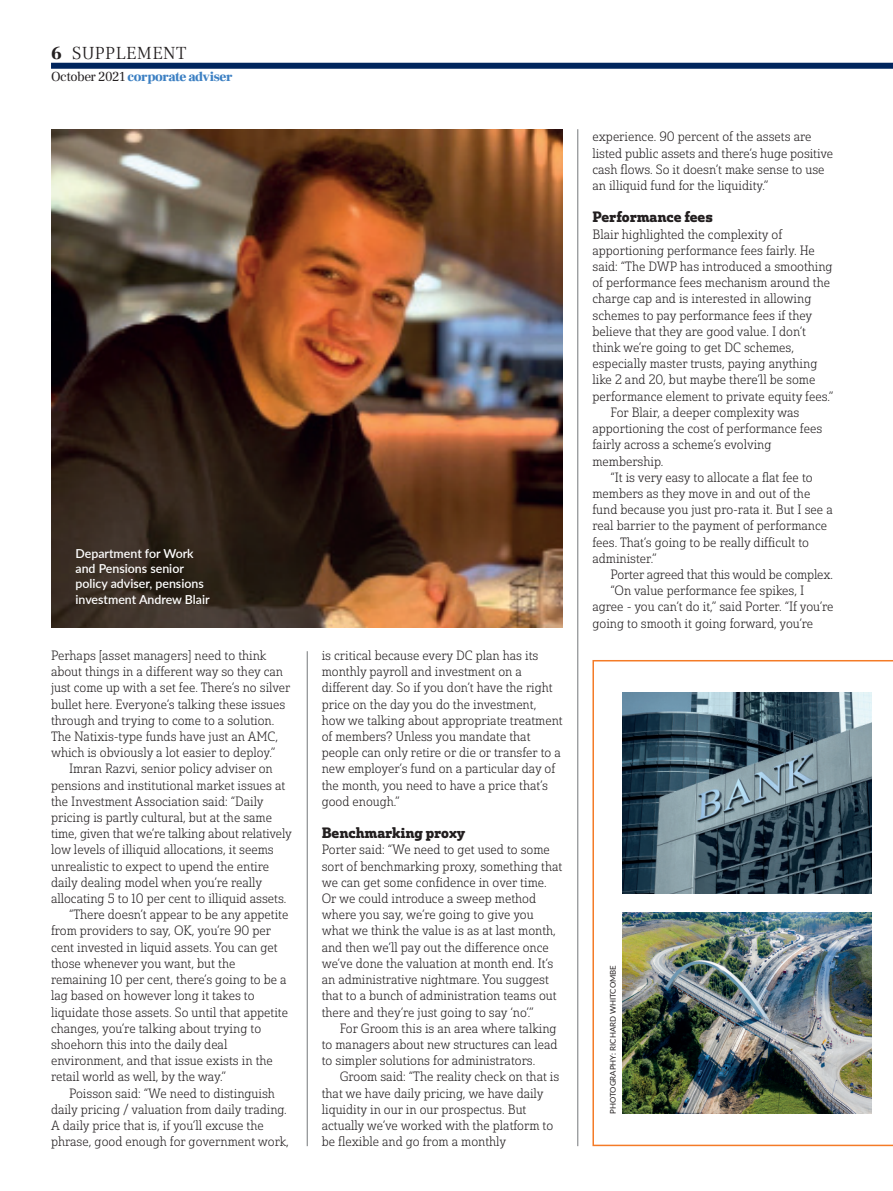
<style>
.page{position:relative;width:893px;height:1191px;background:#fff}
.page>*{position:absolute;margin:0;border:0;box-sizing:border-box;transform-origin:0 0}
.t1{font:300 18px "Frank Ruhl Libre";letter-spacing:.025em;color:#231f20}
.CA_-_body_indented{font:14.7px "Solitas Slab Nor Bol";color:#231f20}
.t2{font:900 13.5px "Frank Ruhl Libre";letter-spacing:-.03em;color:#3c80c3}
.CA_-_body_indented-2{font:13.2px/16.2px "Solitas Slab Nor Lig";color:#231f20}
.CA_-_Intro_para{font:600 12.3px/15.3px "Lato";color:#fff}
.CA_-_Intro_para-2{font:7.8px "Lato";color:#231f20}
.s1{font-weight:900}
.s2{font-weight:400;color:#231f20}
</style>
<div class="page">
<div style="left:51px;top:63px;width:842px;height:6px;background:#00255d"></div>
<img style="left:51px;top:129px;width:512px;height:498px">
<hr style="left:577px;top:129px;width:1px;height:1017px;background:#76787b">
<hr style="left:307px;top:651px;width:1px;height:495px;background:#76787b">
<svg style="left:592px;top:660px;width:301px;height:486px"></svg>
<img style="left:622px;top:692px;width:250px;height:201px">
<img style="left:622px;top:912px;width:250px;height:201px">
<p class="t1" style="left:51px;top:42px;width:137px"><span class="s1">6</span> SUPPLEMENT</p>
<p class="t2" style="left:51px;top:69px;width:183px"><span class="s2">October 2021</span> corporate adviser</p>
<p class="CA_-_Intro_para" style="left:75px;top:545px;width:136px">Department for Work and Pensions senior policy adviser, pensions investment Andrew Blair</p>
<p class="CA_-_body_indented-2" style="left:51px;top:647px;width:241px">Perhaps [asset managers] need to think about things in a different way so they can just come up with a set fee. There’s no silver bullet here. Everyone’s talking these issues through and trying to come to a solution.<br>The Natixis-type funds have just an AMC, which is obviously a lot easier to deploy.”</p>
<p class="CA_-_body_indented-2" style="left:51px;top:761px;width:242px;text-indent:18px">Imran Razvi, senior policy adviser on pensions and institutional market issues at the Investment Association said: “Daily pricing is partly cultural, but at the same time, given that we’re talking about relatively low levels of illiquid allocations, it seems unrealistic to expect to upend the entire daily dealing model when you’re really allocating 5 to 10 per cent to illiquid assets.</p>
<p class="CA_-_body_indented-2" style="left:51px;top:907px;width:239px;text-indent:18px">“There doesn’t appear to be any appetite from providers to say, OK, you’re 90 per cent invested in liquid assets. You can get those whenever you want, but the remaining 10 per cent, there’s going to be a lag based on however long it takes to liquidate those assets. So until that appetite changes, you’re talking about trying to shoehorn this into the daily deal environment, and that issue exists in the retail world as well, by the way.”</p>
<p class="CA_-_body_indented-2" style="left:51px;top:1085px;width:239px;text-indent:18px">Poisson said: “We need to distinguish daily pricing / valuation from daily trading.<br>A daily price that is, if you’ll excuse the phrase, good enough for government work,</p>
<p class="CA_-_body_indented-2" style="left:322px;top:647px;width:242px">is critical because every DC plan has its monthly payroll and investment on a different day. So if you don’t have the right price on the day you do the investment, how we talking about appropriate treatment of members? Unless you mandate that people can only retire or die or transfer to a new employer’s fund on a particular day of the month, you need to have a price that’s good enough.”</p>
<p class="CA_-_body_indented" style="left:322px;top:823px;width:145px">Benchmarking proxy</p>
<p class="CA_-_body_indented-2" style="left:322px;top:842px;width:242px">Porter said: “We need to get used to some sort of benchmarking proxy, something that we can get some confidence in over time.<br>Or we could introduce a sweep method where you say, we’re going to give you what we think the value is as at last month, and then we’ll pay out the difference once we’ve done the valuation at month end. It’s an administrative nightmare. You suggest that to a bunch of administration teams out there and they’re just going to say ‘no’.”</p>
<p class="CA_-_body_indented-2" style="left:322px;top:1020px;width:237px;text-align:justify;text-indent:18px">For Groom this is an area where talking to managers about new structures can lead to simpler solutions for administrators.</p>
<p class="CA_-_body_indented-2" style="left:322px;top:1069px;width:239px;text-indent:18px">Groom said: “The reality check on that is that we have daily pricing, we have daily liquidity in our in our prospectus. But actually we’ve worked with the platform to be flexible and go from a monthly</p>
<p class="CA_-_body_indented-2" style="left:592px;top:129px;width:242px">experience. 90 percent of the assets are listed public assets and there’s huge positive cash flows. So it doesn’t make sense to use an illiquid fund for the liquidity.”</p>
<p class="CA_-_body_indented" style="left:592px;top:207px;width:122px">Performance fees</p>
<p class="CA_-_body_indented-2" style="left:592px;top:226px;width:242px">Blair highlighted the complexity of apportioning performance fees fairly. He said: “The DWP has introduced a smoothing of performance fees mechanism around the charge cap and is interested in allowing schemes to pay performance fees if they believe that they are good value. I don’t think we’re going to get DC schemes, especially master trusts, paying anything like 2 and 20, but maybe there’ll be some performance element to private equity fees.”</p>
<p class="CA_-_body_indented-2" style="left:592px;top:404px;width:231px;text-indent:18px">For Blair, a deeper complexity was apportioning the cost of performance fees fairly across a scheme’s evolving membership.</p>
<p class="CA_-_body_indented-2" style="left:592px;top:469px;width:242px;text-indent:18px">“It is very easy to allocate a flat fee to members as they move in and out of the fund because you just pro-rata it. But I see a real barrier to the payment of performance fees. That’s going to be really difficult to administer.”</p>
<p class="CA_-_body_indented-2" style="left:610px;top:566px;width:224px">Porter agreed that this would be complex.</p>
<p class="CA_-_body_indented-2" style="left:592px;top:583px;width:242px;text-indent:18px">“On value performance fee spikes, I agree - you can’t do it,” said Porter. “If you’re going to smooth it going forward, you’re</p>
<p class="CA_-_Intro_para-2" style="left:607px;top:1113px;width:150px;rotate:-90deg">PHOTOGRAPHY: RICHARD WHITCOMBE</p>
</div>
